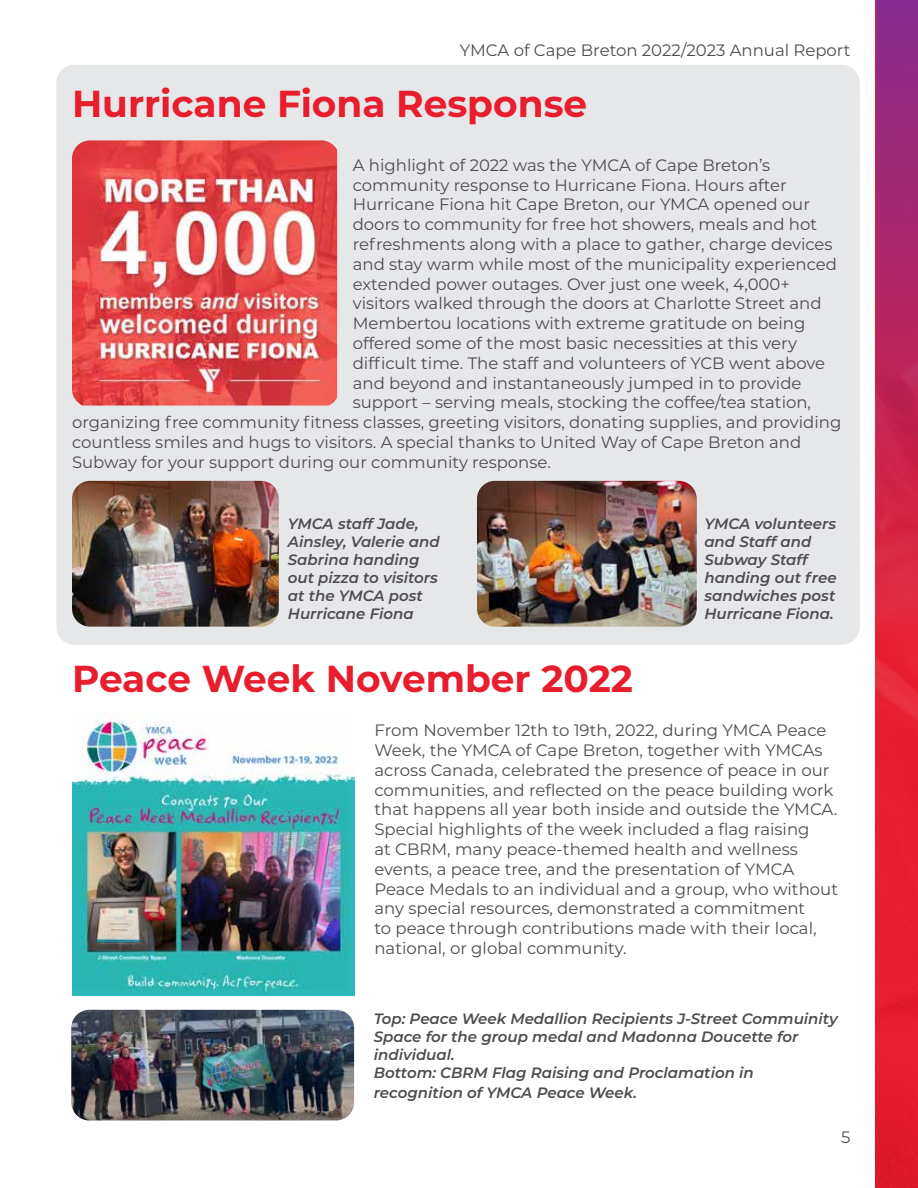
<style>
.page{position:relative;width:918px;height:1188px;background:#fff}
.page>*{position:absolute;margin:0;border:0;box-sizing:border-box;transform-origin:0 0}
.t1{font:700 37.5px "Montserrat";color:#e81d2d}
.t2{font:16.5px/19.8px "Montserrat";color:#4d4d4f}
.t3{font:italic 600 15px/18px "Montserrat";color:#4d4d4f}
</style>
<div class="page">
<div style="left:56px;top:65px;width:804px;height:580px;background:#e6e7e8;border-radius:18px"></div>
<img style="left:72px;top:481px;width:207px;height:146px">
<img style="left:477px;top:481px;width:220px;height:146px">
<img style="left:72px;top:140px;width:265px;height:266px">
<img style="left:876px;top:692px;width:42px;height:496px">
<div style="left:876px;top:0;width:42px;height:692px;background:linear-gradient(to bottom,#862a8e,#ee242f)"></div>
<img style="left:72px;top:713px;width:282px;height:283px">
<img style="left:71px;top:1010px;width:283px;height:110px">
<p class="t2" style="left:460px;top:40px;width:392px">YMCA of Cape Breton 2022/2023 Annual Report</p>
<h1 class="t1" style="left:72px;top:77px;width:517px">Hurricane Fiona Response</h1>
<p class="t2" style="left:353px;top:155px;width:419px">A highlight of 2022 was the YMCA of Cape Breton’s</p>
<p class="t2" style="left:353px;top:174px;width:435px">community response to Hurricane Fiona. Hours after</p>
<p class="t2" style="left:353px;top:194px;width:459px">Hurricane Fiona hit Cape Breton, our YMCA opened our</p>
<p class="t2" style="left:353px;top:214px;width:466px">doors to community for free hot showers, meals and hot</p>
<p class="t2" style="left:353px;top:234px;width:481px">refreshments along with a place to gather, charge devices</p>
<p class="t2" style="left:353px;top:254px;width:486px">and stay warm while most of the municipality experienced</p>
<p class="t2" style="left:353px;top:273px;width:439px">extended power outages. Over just one week, 4,000+</p>
<p class="t2" style="left:353px;top:293px;width:470px">visitors walked through the doors at Charlotte Street and</p>
<p class="t2" style="left:353px;top:313px;width:454px">Membertou locations with extreme gratitude on being</p>
<p class="t2" style="left:353px;top:333px;width:446px">offered some of the most basic necessities at this very</p>
<p class="t2" style="left:353px;top:353px;width:474px">difficult time. The staff and volunteers of YCB went above</p>
<p class="t2" style="left:353px;top:372px;width:450px">and beyond and instantaneously jumped in to provide</p>
<p class="t2" style="left:353px;top:392px;width:460px">support – serving meals, stocking the coffee/tea station,</p>
<p class="t2" style="left:72px;top:412px;width:771px">organizing free community fitness classes, greeting visitors, donating supplies, and providing</p>
<p class="t2" style="left:72px;top:432px;width:731px">countless smiles and hugs to visitors. A special thanks to United Way of Cape Breton and</p>
<p class="t2" style="left:72px;top:452px;width:480px">Subway for your support during our community response.</p>
<p class="t3" style="left:288px;top:514px;width:153px">YMCA staff Jade,<br>Ainsley, Valerie and<br>Sabrina handing out pizza to visitors at the YMCA post<br>Hurricane Fiona</p>
<p class="t3" style="left:704px;top:514px;width:134px">YMCA volunteers and Staff and<br>Subway Staff handing out free sandwiches post<br>Hurricane Fiona.</p>
<h1 class="t1" style="left:72px;top:652px;width:562px">Peace Week November 2022</h1>
<p class="t2" style="left:374px;top:720px;width:465px">From November 12th to 19th, 2022, during YMCA Peace Week, the YMCA of Cape Breton, together with YMCAs across Canada, celebrated the presence of peace in our communities, and reflected on the peace building work that happens all year both inside and outside the YMCA.<br>Special highlights of the week included a flag raising<br>at CBRM, many peace-themed health and wellness events, a peace tree, and the presentation of YMCA Peace Medals to an individual and a group, who without any special resources, demonstrated a commitment<br>to peace through contributions made with their local, national, or global community.</p>
<p class="t3" style="left:374px;top:1009px;width:466px">Top: Peace Week Medallion Recipients J-Street Commuinity Space for the group medal and Madonna Doucette for individual.<br>Bottom: CBRM Flag Raising and Proclamation in</p>
<p class="t3" style="left:374px;top:1083px;width:265px">recognition of YMCA Peace Week.</p>
<p class="t2" style="left:841px;top:1127px;width:11px">5</p>
</div>
